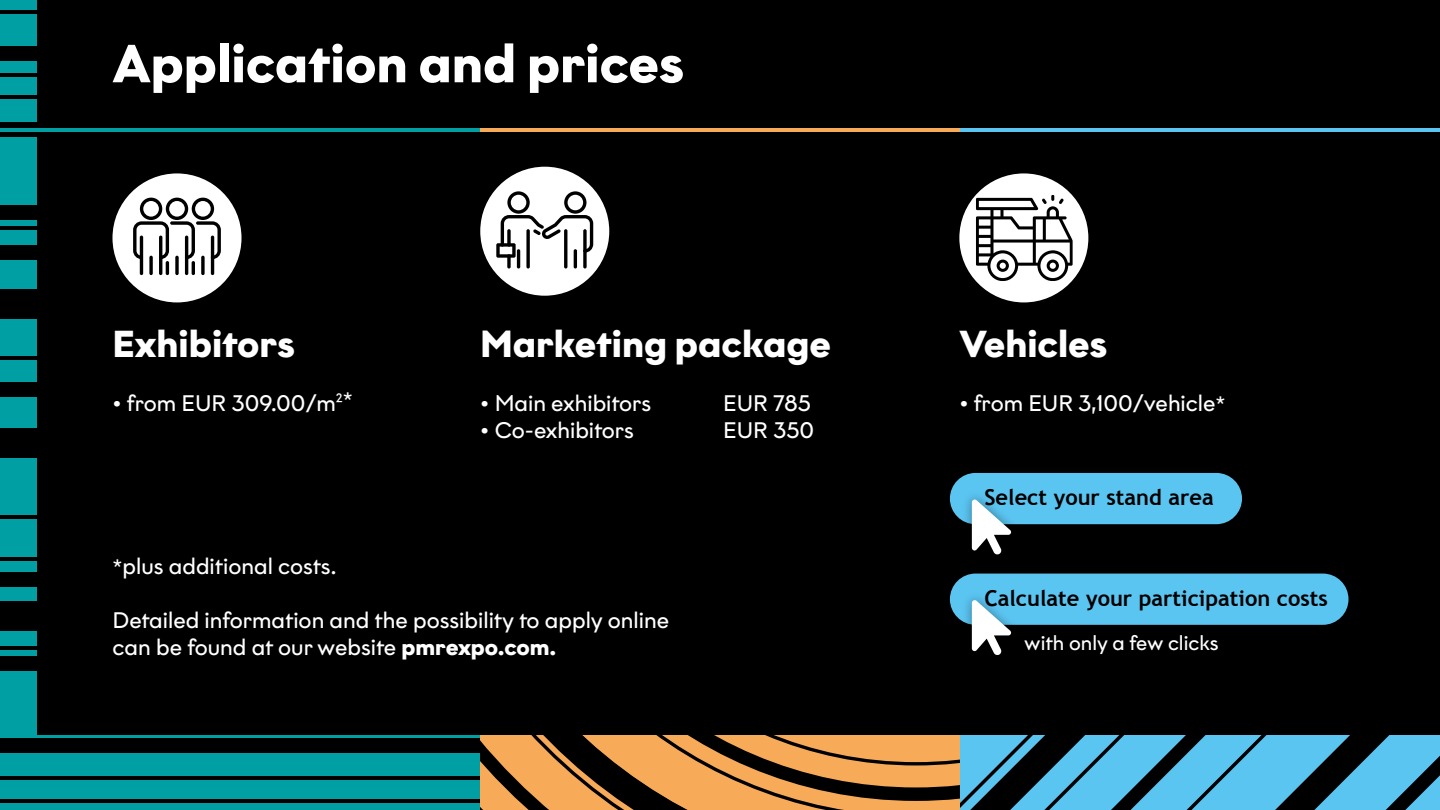
<style>
.page{position:relative;width:1440px;height:810px;background:#fff}
.page>*{position:absolute;margin:0;border:0;box-sizing:border-box;transform-origin:0 0}
.t1{font:700 53.25px "Graphit";color:#fff}
.t2{font:700 37.5px "Graphit";color:#fff}
.t3{font:22.5px/27px "Graphit";color:#fff}
.t4{font:700 21.9px "Trebuchet MS";color:#000}
.t5{font:20.33px "Graphit";color:#fff}
.s1{font-weight:700}
</style>
<div class="page">
<div style="left:0;top:0;width:480px;height:810px;background:#009fa4"></div>
<div style="left:0;top:46px;width:480px;height:15px;background:#000"></div>
<div style="left:0;top:123px;width:480px;height:14px;background:#000"></div>
<div style="left:0;top:205px;width:480px;height:15px;background:#000"></div>
<div style="left:0;top:245px;width:480px;height:15px;background:#000"></div>
<div style="left:0;top:382px;width:480px;height:15px;background:#000"></div>
<div style="left:0;top:289px;width:480px;height:29px;background:#000"></div>
<hr style="left:0;top:11px;width:480px;height:3px;background:#000">
<hr style="left:0;top:357px;width:480px;height:3px;background:#000">
<hr style="left:0;top:226px;width:480px;height:3px;background:#000">
<hr style="left:0;top:73px;width:480px;height:4px;background:#000">
<hr style="left:0;top:96px;width:480px;height:3px;background:#000">
<div style="left:0;top:739px;width:480px;height:14px;background:#000"></div>
<div style="left:0;top:656px;width:480px;height:15px;background:#000"></div>
<div style="left:0;top:572px;width:480px;height:14px;background:#000"></div>
<div style="left:0;top:602px;width:138px;height:29px;background:#000"></div>
<div style="left:0;top:429px;width:325px;height:29px;background:#000"></div>
<hr style="left:0;top:557px;width:480px;height:4px;background:#000">
<hr style="left:0;top:516px;width:480px;height:3px;background:#000">
<hr style="left:0;top:646px;width:480px;height:4px;background:#000">
<hr style="left:0;top:799px;width:480px;height:4px;background:#000">
<hr style="left:0;top:777px;width:480px;height:3px;background:#000">
<svg style="left:480px;top:735px;width:480px;height:75px;background:#b37b3f"></svg>
<svg style="left:970px;top:735px;width:217px;height:75px;background:#3f89a8"></svg>
<svg style="left:1187px;top:735px;width:194px;height:75px;background:#4596b8"></svg>
<svg style="left:1381px;top:735px;width:59px;height:75px;background:#489cc0"></svg>
<div style="left:38px;top:0;width:1402px;height:735px;background:#000"></div>
<div style="left:951px;top:474px;width:290px;height:49px;background:#5bc5f2;border-radius:25px"></div>
<div style="left:950px;top:473px;width:292px;height:51px;border:2px solid #5bc5f2;border-radius:25px"></div>
<div style="left:961px;top:490px;width:60px;height:74px;background:#000;opacity:.4"></div>
<svg style="left:972px;top:500px;width:39px;height:55px"></svg>
<div style="left:951px;top:574px;width:397px;height:50px;background:#5bc5f2;border-radius:25px"></div>
<div style="left:950px;top:574px;width:399px;height:51px;border:2px solid #5bc5f2;border-radius:25px"></div>
<div style="left:961px;top:590px;width:60px;height:75px;background:#000;opacity:.4"></div>
<svg style="left:972px;top:600px;width:39px;height:56px"></svg>
<hr style="left:0;top:128px;width:480px;height:4px;background:#009fa4">
<hr style="left:480px;top:128px;width:480px;height:4px;background:#f7aa58">
<hr style="left:960px;top:128px;width:480px;height:4px;background:#5bc5f2">
<svg style="left:959px;top:173px;width:130px;height:130px"></svg>
<div style="left:480px;top:167px;width:129px;height:129px;background:#fff;border-radius:50%"></div>
<hr style="left:564px;top:229px;width:3px;height:40px;background:#000;border-radius:2px">
<svg style="left:583px;top:229px;width:4px;height:40px"></svg>
<hr style="left:574px;top:249px;width:3px;height:20px;background:#000;border-radius:2px">
<svg style="left:526px;top:229px;width:4px;height:40px"></svg>
<svg style="left:507px;top:254px;width:4px;height:15px"></svg>
<hr style="left:517px;top:249px;width:3px;height:20px;background:#000;border-radius:2px">
<svg style="left:496px;top:191px;width:97px;height:67px"></svg>
<div style="left:112px;top:173px;width:130px;height:129px;background:#fff;border-radius:50%"></div>
<hr style="left:140px;top:236px;width:3px;height:39px;background:#000;border-radius:2px">
<hr style="left:159px;top:236px;width:3px;height:39px;background:#000;border-radius:2px">
<svg style="left:149px;top:256px;width:4px;height:19px"></svg>
<hr style="left:166px;top:261px;width:3px;height:14px;background:#000;border-radius:2px">
<hr style="left:185px;top:236px;width:3px;height:39px;background:#000;border-radius:2px">
<svg style="left:175px;top:256px;width:4px;height:19px"></svg>
<hr style="left:192px;top:261px;width:3px;height:14px;background:#000;border-radius:2px">
<hr style="left:211px;top:236px;width:3px;height:39px;background:#000;border-radius:2px">
<svg style="left:133px;top:198px;width:88px;height:61px"></svg>
<svg style="left:201px;top:256px;width:4px;height:19px"></svg>
<h1 class="t1" style="left:112px;top:30px;width:573px">Application and prices</h1>
<h2 class="t2" style="left:112px;top:320px;width:184px">Exhibitors</h2>
<p class="t3" style="left:112px;top:389px;width:242px">• from EUR 309.00/m²*</p>
<h2 class="t2" style="left:480px;top:320px;width:352px">Marketing package</h2>
<p class="t3" style="left:480px;top:389px;width:172px">• Main exhibitors</p>
<p class="t3" style="left:723px;top:389px;width:89px">EUR 785</p>
<p class="t3" style="left:480px;top:416px;width:155px">• Co-exhibitors</p>
<p class="t3" style="left:723px;top:416px;width:92px">EUR 350</p>
<p class="t3" style="left:112px;top:552px;width:225px">*plus additional costs.</p>
<p class="t3" style="left:112px;top:606px;width:558px">Detailed information and the possibility to apply online can be found at our website <span class="s1">pmrexpo.com.</span></p>
<h2 class="t2" style="left:959px;top:320px;width:150px">Vehicles</h2>
<p class="t3" style="left:959px;top:389px;width:268px">• from EUR 3,100/vehicle*</p>
<p class="t4" style="left:984px;top:484px;width:231px">Select your stand area</p>
<p class="t4" style="left:984px;top:584px;width:345px">Calculate your participation costs</p>
<p class="t5" style="left:1024px;top:631px;width:196px">with only a few clicks</p>
</div>
